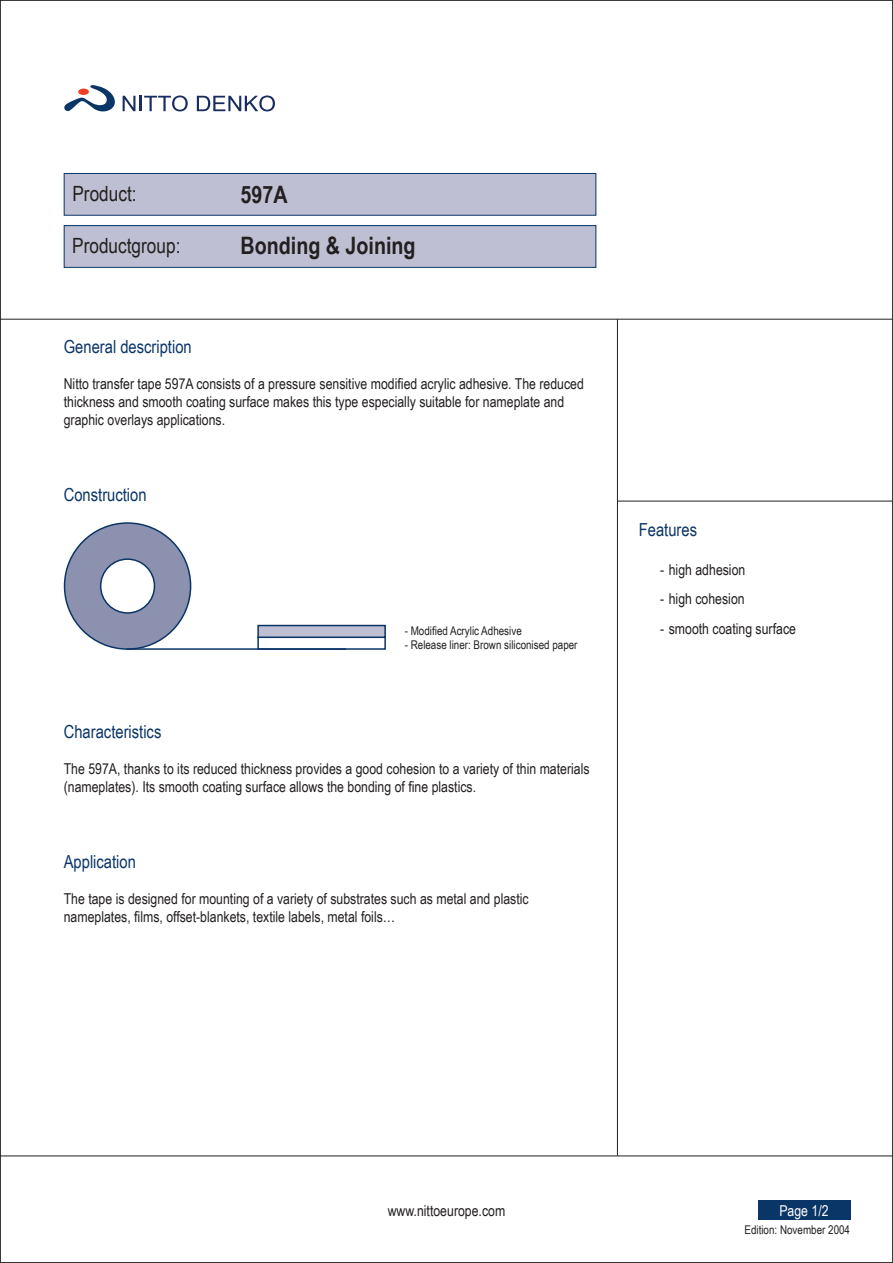
<style>
.page{position:relative;width:893px;height:1263px;background:#fff}
.page>*{position:absolute;margin:0;border:0;box-sizing:border-box;transform-origin:0 0}
._01_-_Product__group__name{font:700 24px "Arial Narrow";color:#231f20}
.t1{font:21px "Arial Narrow";color:#231f20}
._02_-_Title{font:18px "Arial Narrow";color:#0a3567}
._03_-_Body_text{font:15px/18px "Arial Narrow";color:#231f20}
._05_-_Features_list{font:15px "Arial Narrow";color:#231f20}
.t2{font:15px "Arial Narrow";color:#fff}
._04_-_Construction_list{font:12px "Arial Narrow";color:#231f20}
._06_-_Edition_text{font:12px "Arial Narrow";color:#231f20}
</style>
<div class="page">
<hr style="left:0;top:319px;width:893px;height:1px;background:#231f20">
<hr style="left:0;top:1155px;width:893px;height:1px;background:#231f20">
<hr style="left:617px;top:319px;width:1px;height:836px;background:#231f20">
<hr style="left:618px;top:501px;width:275px;height:1px;background:#231f20">
<div style="left:758px;top:1200px;width:92px;height:20px;background:#0a3567"></div>
<div style="left:64px;top:173px;width:532px;height:42px;background:#bebfd2"></div>
<div style="left:64px;top:173px;width:532px;height:43px;border:1px solid #0a3567"></div>
<div style="left:64px;top:226px;width:532px;height:41px;background:#bebfd2"></div>
<div style="left:64px;top:225px;width:532px;height:43px;border:1px solid #0a3567"></div>
<svg style="left:123px;top:96px;width:12px;height:15px"></svg>
<hr style="left:139px;top:96px;width:3px;height:15px;background:#192c60">
<svg style="left:144px;top:95px;width:44px;height:16px"></svg>
<svg style="left:197px;top:95px;width:78px;height:16px"></svg>
<svg style="left:64px;top:85px;width:51px;height:27px"></svg>
<div style="left:65px;top:523px;width:126px;height:126px;background:#8c91af;border-radius:50%"></div>
<div style="left:101px;top:559px;width:53px;height:54px;background:#fff;border-radius:50%"></div>
<div style="left:100px;top:558px;width:55px;height:56px;border:2px solid #0a3567;border-radius:50%"></div>
<hr style="left:127px;top:648px;width:219px;height:2px;background:#0a3567">
<div style="left:257px;top:636px;width:129px;height:14px;border:2px solid #0a3567"></div>
<div style="left:258px;top:625px;width:127px;height:12px;background:#bebfd2"></div>
<div style="left:257px;top:625px;width:129px;height:13px;border:2px solid #0a3567"></div>
<p class="t1" style="left:72px;top:179px;width:66px">Product:</p>
<p class="t1" style="left:72px;top:230px;width:110px">Productgroup:</p>
<p class="_01_-_Product__group__name" style="left:241px;top:176px;width:49px">597A</p>
<p class="_01_-_Product__group__name" style="left:241px;top:227px;width:176px">Bonding &amp; Joining</p>
<p class="_02_-_Title" style="left:64px;top:334px;width:129px">General description</p>
<p class="_03_-_Body_text" style="left:64px;top:374px;width:522px">Nitto transfer tape 597A consists of a pressure sensitive modified acrylic adhesive. The reduced thickness and smooth coating surface makes this type especially suitable for nameplate and graphic overlays applications.</p>
<p class="_02_-_Title" style="left:64px;top:481px;width:84px">Construction</p>
<p class="_02_-_Title" style="left:639px;top:516px;width:60px">Features</p>
<p class="_05_-_Features_list" style="left:660px;top:558px;width:87px">- high adhesion</p>
<p class="_05_-_Features_list" style="left:660px;top:588px;width:86px">- high cohesion</p>
<p class="_04_-_Construction_list" style="left:405px;top:622px;width:119px">- Modified Acrylic Adhesive</p>
<p class="_05_-_Features_list" style="left:660px;top:617px;width:137px">- smooth coating surface</p>
<p class="_04_-_Construction_list" style="left:405px;top:636px;width:174px">- Release liner: Brown siliconised paper</p>
<p class="_02_-_Title" style="left:64px;top:719px;width:99px">Characteristics</p>
<p class="_03_-_Body_text" style="left:64px;top:759px;width:527px">The 597A, thanks to its reduced thickness provides a good cohesion to a variety of thin materials (nameplates). Its smooth coating surface allows the bonding of fine plastics.</p>
<p class="_02_-_Title" style="left:64px;top:848px;width:74px">Application</p>
<p class="_03_-_Body_text" style="left:64px;top:889px;width:466px">The tape is designed for mounting of a variety of substrates such as metal and plastic nameplates, films, offset-blankets, textile labels, metal foils…</p>
<p class="_03_-_Body_text" style="left:388px;top:1201px;width:119px">www.nittoeurope.com</p>
<p class="t2" style="left:779px;top:1199px;width:51px">Page 1/2</p>
<p class="_06_-_Edition_text" style="left:744px;top:1221px;width:107px">Edition: November 2004</p>
</div>
